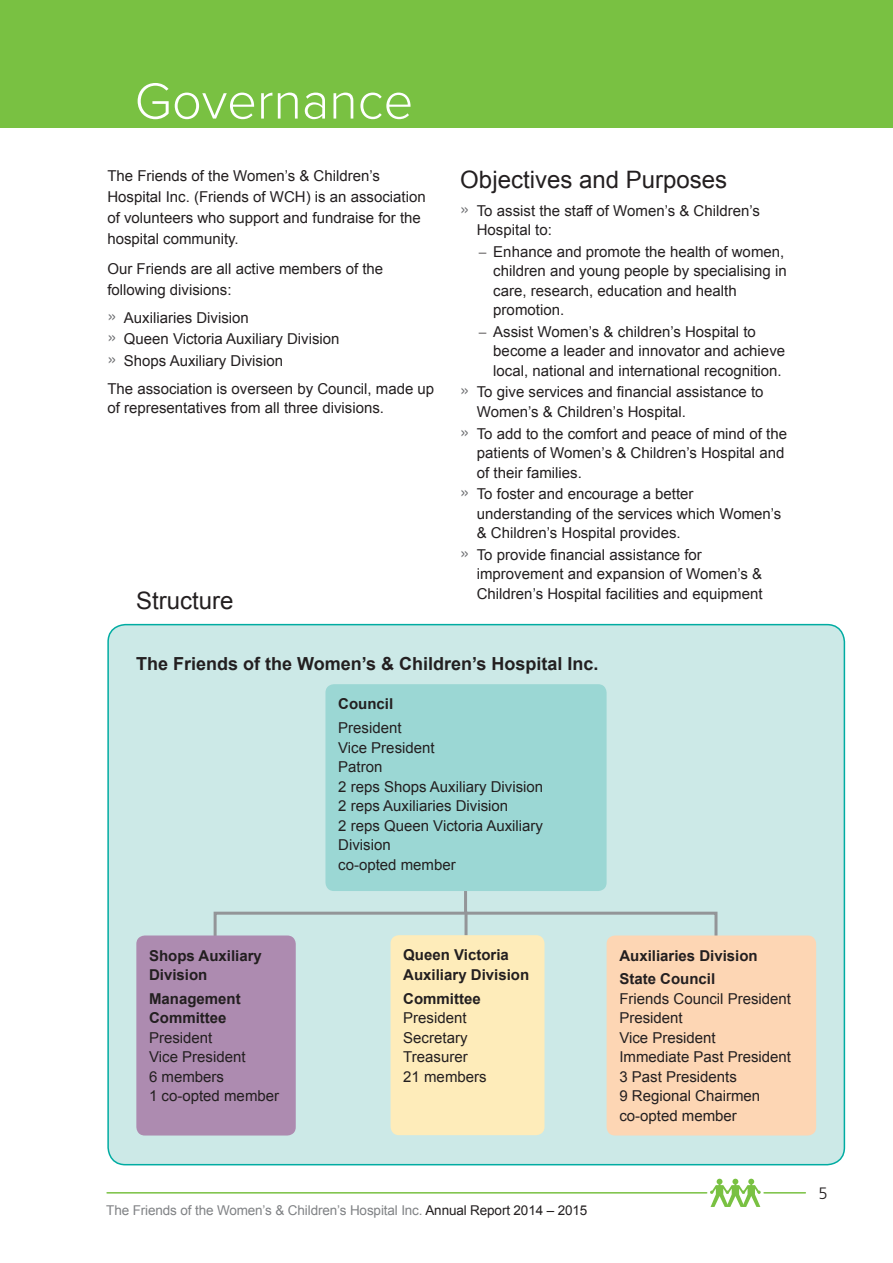
<style>
.page{position:relative;width:893px;height:1263px;background:#fff}
.page>*{position:absolute;margin:0;border:0;box-sizing:border-box;transform-origin:0 0}
.Section_Heading{font:300 52.5px "Proxima Nova";color:#fff}
.Subhead_1{font:24px "Arial";color:#231f20}
.Subhead_2{font:700 18px "Arial";color:#231f20}
.t1{font:300 16.5px "Frutiger";color:#231f20}
.Body_Copy{font:15px/19.5px "Arial";color:#231f20}
.Subhead_3{font:700 15px/19.5px "Arial";color:#231f20}
.Subhead_2-2{font:700 15px/19.5px "Arial";color:#231f20}
.t2{font:13.5px "Arial";letter-spacing:-.01em;color:#808285}
.s1{font-family:"Helvetica Neue";font-weight:300;font-size:21px;color:#6c6d70}
.s2{font-family:"Helvetica Neue";font-weight:300}
.s3{color:#231f20}
</style>
<div class="page">
<hr style="left:107px;top:1192px;width:600px;height:1px;background:#79c142">
<hr style="left:764px;top:1192px;width:41px;height:1px;background:#79c142">
<svg style="left:710px;top:1179px;width:51px;height:28px"></svg>
<div style="left:108px;top:625px;width:736px;height:540px;background:#cce9e7;border-radius:17px"></div>
<div style="left:214px;top:912px;width:503px;height:171px;border:3px solid #939598"></div>
<div style="left:136px;top:935px;width:160px;height:200px;background:#ad8bb0;border-radius:9px"></div>
<div style="left:607px;top:935px;width:209px;height:200px;background:#fdd6b4;border-radius:9px"></div>
<hr style="left:465px;top:912px;width:3px;height:84px;background:#939598">
<div style="left:391px;top:935px;width:153px;height:200px;background:#feecba;border-radius:9px"></div>
<hr style="left:464px;top:863px;width:3px;height:50px;background:#939598">
<div style="left:325px;top:684px;width:282px;height:207px;background:#9bd7d4;border-radius:9px"></div>
<div style="left:1px;top:0;width:892px;height:128px;background:#79c142"></div>
<p class="Section_Heading" style="left:135px;top:77px;width:280px">Governance</p>
<p class="Body_Copy" style="left:107px;top:165px;width:320px;line-height:21px">The Friends of the Women’s &amp; Children’s Hospital Inc. (Friends of WCH) is an association of volunteers who support and fundraise for the hospital community.</p>
<p class="Body_Copy" style="left:107px;top:258px;width:277px;line-height:21px">Our Friends are all active members of the following divisions:</p>
<p class="Body_Copy" style="left:107px;top:308px;width:143px"><span class="s1">»</span> Auxiliaries Division</p>
<p class="Body_Copy" style="left:107px;top:329px;width:234px"><span class="s1">»</span> Queen Victoria Auxiliary Division</p>
<p class="Body_Copy" style="left:107px;top:351px;width:177px"><span class="s1">»</span> Shops Auxiliary Division</p>
<p class="Body_Copy" style="left:107px;top:379px;width:328px">The association is overseen by Council, made up of representatives from all three divisions.</p>
<p class="Subhead_1" style="left:136px;top:585px;width:99px">Structure</p>
<p class="Subhead_1" style="left:460px;top:163px;width:268px">Objectives and Purposes</p>
<p class="Body_Copy" style="left:477px;top:201px;width:285px;text-indent:-16px"><span class="s1">»</span> To assist the staff of Women’s &amp; Children’s<br>Hospital to:</p>
<p class="Body_Copy" style="left:493px;top:242px;width:295px;text-indent:-15px"><span class="s2">−</span> Enhance and promote the health of women, children and young people by specialising in care, research, education and health promotion.</p>
<p class="Body_Copy" style="left:493px;top:322px;width:293px;text-indent:-15px"><span class="s2">−</span> Assist Women’s &amp; children’s Hospital to become a leader and innovator and achieve local, national and international recognition.</p>
<p class="Body_Copy" style="left:477px;top:383px;width:288px;text-indent:-16px"><span class="s1">»</span> To give services and financial assistance to<br>Women’s &amp; Children’s Hospital.</p>
<p class="Body_Copy" style="left:477px;top:424px;width:312px;text-indent:-16px"><span class="s1">»</span> To add to the comfort and peace of mind of the patients of Women’s &amp; Children’s Hospital and of their families.</p>
<p class="Body_Copy" style="left:477px;top:484px;width:306px;text-indent:-16px"><span class="s1">»</span> To foster and encourage a better understanding of the services which Women’s &amp; Children’s Hospital provides.</p>
<p class="Body_Copy" style="left:477px;top:545px;width:287px;text-indent:-16px"><span class="s1">»</span> To provide financial assistance for improvement and expansion of Women’s &amp;<br>Children’s Hospital facilities and equipment</p>
<p class="Subhead_2" style="left:136px;top:652px;width:464px">The Friends of the Women’s &amp; Children’s Hospital Inc.</p>
<p class="Subhead_3" style="left:338px;top:695px;width:57px">Council</p>
<p class="Body_Copy" style="left:338px;top:718px;width:65px">President</p>
<p class="Body_Copy" style="left:338px;top:738px;width:98px">Vice President</p>
<p class="Body_Copy" style="left:338px;top:757px;width:46px">Patron</p>
<p class="Body_Copy" style="left:338px;top:777px;width:207px">2 reps Shops Auxiliary Division</p>
<p class="Body_Copy" style="left:338px;top:796px;width:172px">2 reps Auxiliaries Division</p>
<p class="Body_Copy" style="left:338px;top:816px;width:206px">2 reps Queen Victoria Auxiliary<br>Division</p>
<p class="Body_Copy" style="left:338px;top:855px;width:119px">co-opted member</p>
<p class="Subhead_3" style="left:149px;top:946px;width:114px">Shops Auxiliary<br>Division</p>
<p class="Subhead_2-2" style="left:149px;top:989px;width:93px">Management<br>Committee</p>
<p class="Body_Copy" style="left:149px;top:1028px;width:65px">President</p>
<p class="Body_Copy" style="left:149px;top:1047px;width:98px">Vice President</p>
<p class="Body_Copy" style="left:149px;top:1067px;width:77px">6 members</p>
<p class="Body_Copy" style="left:149px;top:1086px;width:132px">1 co-opted member</p>
<p class="Subhead_3" style="left:403px;top:946px;width:127px">Queen Victoria<br>Auxiliary Division</p>
<p class="Subhead_2-2" style="left:403px;top:989px;width:79px">Committee</p>
<p class="Body_Copy" style="left:403px;top:1008px;width:65px">President</p>
<p class="Body_Copy" style="left:403px;top:1028px;width:66px">Secretary</p>
<p class="Body_Copy" style="left:403px;top:1047px;width:66px">Treasurer</p>
<p class="Body_Copy" style="left:403px;top:1067px;width:85px">21 members</p>
<p class="t2" style="left:106px;top:1202px;width:482px">The Friends of the Women’s &amp; Children’s Hospital Inc. <span class="s3">Annual Report 2014 – 2015</span></p>
<p class="Subhead_3" style="left:619px;top:946px;width:140px">Auxiliaries Division</p>
<p class="Subhead_2-2" style="left:619px;top:970px;width:97px">State Council</p>
<p class="Body_Copy" style="left:619px;top:989px;width:173px">Friends Council President</p>
<p class="Body_Copy" style="left:619px;top:1008px;width:65px">President</p>
<p class="Body_Copy" style="left:619px;top:1028px;width:98px">Vice President</p>
<p class="Body_Copy" style="left:619px;top:1047px;width:173px">Immediate Past President</p>
<p class="Body_Copy" style="left:619px;top:1067px;width:119px">3 Past Presidents</p>
<p class="Body_Copy" style="left:619px;top:1086px;width:142px">9 Regional Chairmen</p>
<p class="Body_Copy" style="left:619px;top:1106px;width:119px">co-opted member</p>
<p class="t1" style="left:819px;top:1183px;width:11px">5</p>
</div>
